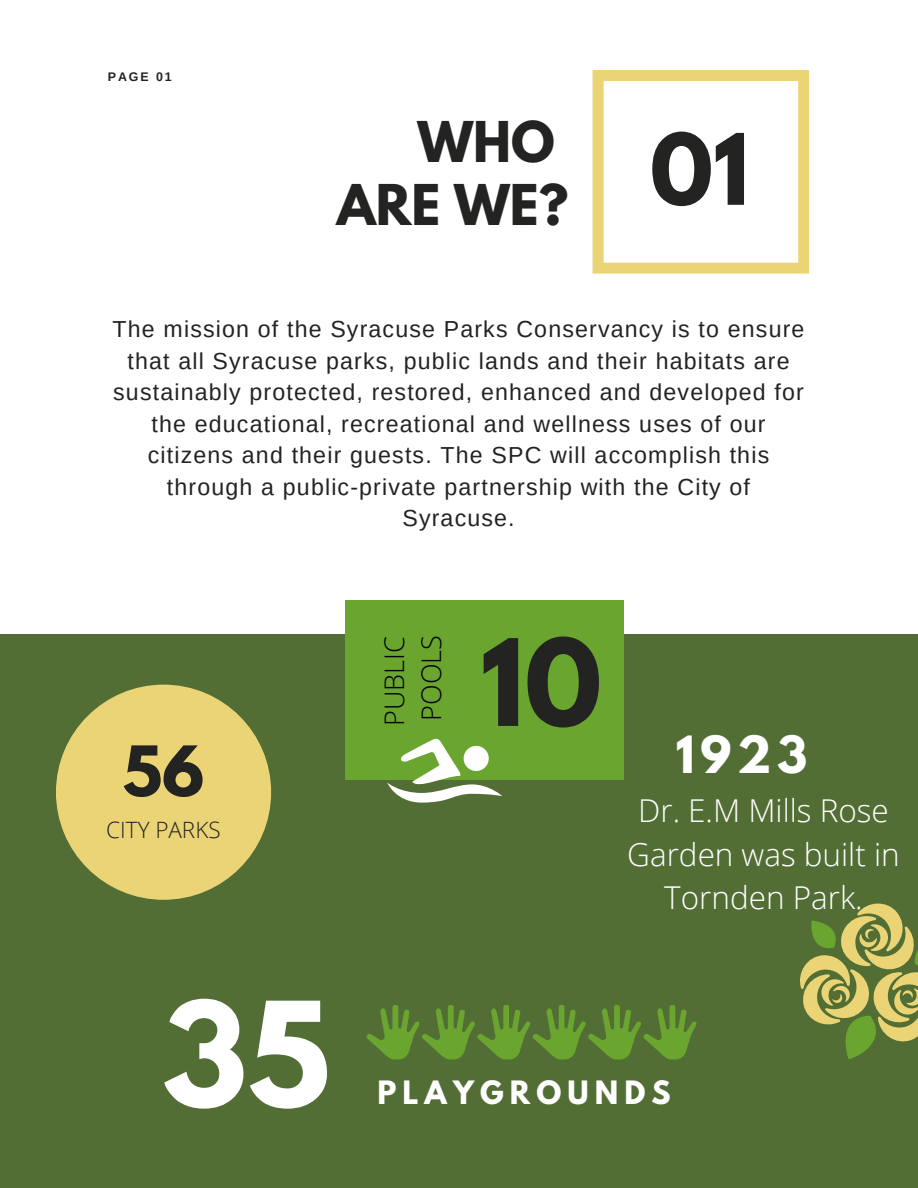
<style>
.page{position:relative;width:918px;height:1188px;background:#fff}
.page>*{position:absolute;margin:0;border:0;box-sizing:border-box;transform-origin:0 0}
.t1{font:700 128.55px "League Spartan";color:#fff}
.t2{font:700 106.5px "League Spartan";color:#232321}
.t3{font:700 87.15px "League Spartan";color:#232321}
.t4{font:700 61.5px "League Spartan";color:#232321}
.t5{font:700 49.8px/63px "League Spartan";color:#232321;text-align:right}
.t6{font:700 45.45px "League Spartan";color:#fff}
.t7{font:300 31.5px/43.8px "Open Sans";color:#fff;text-align:center}
.t8{font:700 28.5px "League Spartan";letter-spacing:.215em;color:#fff}
.t9{font:300 27px/37.2px "Open Sans";color:#000}
.t10{font:23.25px/31.5px "Arimo";letter-spacing:.05em;color:#232321;text-align:center}
.t11{font:300 22.5px "Open Sans";color:#232321}
.t12{font:700 12.45px "Arimo";letter-spacing:.15em;color:#232321}
</style>
<div class="page">
<svg style="left:593px;top:70px;width:216px;height:204px"></svg>
<div style="left:0;top:634px;width:918px;height:554px;background:#526e35"></div>
<div style="left:56px;top:685px;width:215px;height:215px;background:#ebd475;border-radius:50%"></div>
<svg style="left:367px;top:1005px;width:329px;height:54px"></svg>
<div style="left:345px;top:601px;width:278px;height:179px;background:#69a52f"></div>
<svg style="left:387px;top:738px;width:115px;height:65px"></svg>
<svg style="left:800px;top:903px;width:118px;height:156px"></svg>
<h5 class="t12" style="left:108px;top:70px;width:65px">PAGE 01</h5>
<p class="t5" style="left:337px;top:117px;width:233px">WHO<br>ARE WE?</p>
<h1 class="t3" style="left:650px;top:126px;width:101px">01</h1>
<p class="t10" style="left:113px;top:314px;width:693px">The mission of the Syracuse Parks Conservancy is to ensure that all Syracuse parks, public lands and their habitats are sustainably protected, restored, enhanced and developed for the educational, recreational and wellness uses of our citizens and their guests. The SPC will accomplish this through a public-private partnership with the City of Syracuse.</p>
<p class="t4" style="left:123px;top:741px;width:83px">56</p>
<p class="t11" style="left:106px;top:814px;width:116px">CITY PARKS</p>
<p class="t1" style="left:162px;top:991px;width:169px">35</p>
<h2 class="t9" style="left:375px;top:726px;width:93px;rotate:-90deg">PUBLIC<br>POOLS</h2>
<p class="t2" style="left:481px;top:630px;width:123px">10</p>
<p class="t6" style="left:676px;top:732px;width:133px">1923</p>
<p class="t7" style="left:627px;top:788px;width:274px">Dr. E.M Mills Rose<br>Garden was built in<br>Tornden Park.</p>
<h6 class="t8" style="left:377px;top:1078px;width:295px">PLAYGROUNDS</h6>
</div>
